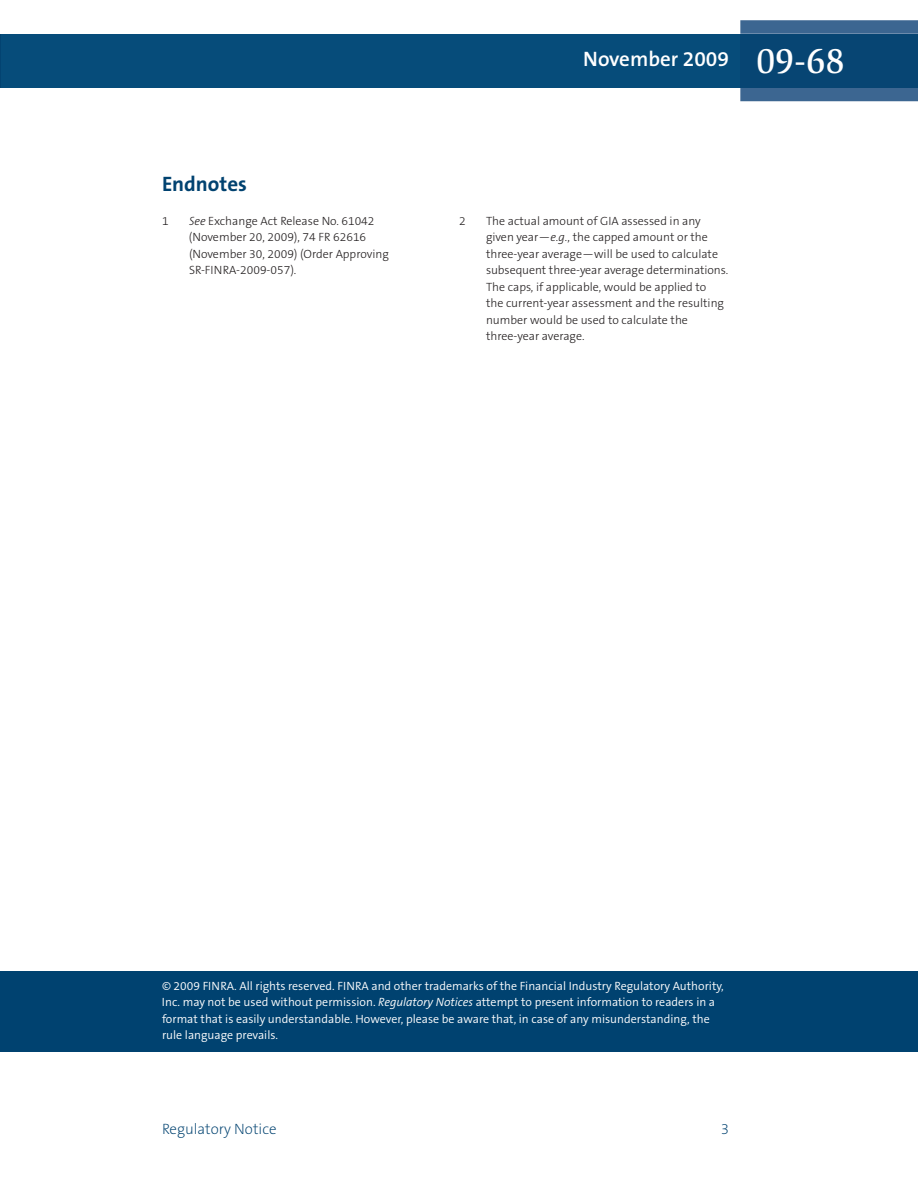
<style>
.page{position:relative;width:918px;height:1188px;background:#fff}
.page>*{position:absolute;margin:0;border:0;box-sizing:border-box;transform-origin:0 0}
.t1{font:500 36px "Slimbach LT";color:#fff}
.t2{font:600 21px "The Sans B6";color:#fff}
.t3{font:700 21px "The Sans B7";color:#004270}
.t4{font:200 15px "The Sans B2";color:#004270}
.t5{font:300 12px/16.5px "The Sans B3";color:#231f20}
.t6{font:300 12px/16.5px "The Sans B4";color:#fff}
.s1{font-style:italic}
</style>
<div class="page">
<div style="left:0;top:34px;width:740px;height:54px;background:#064c7a"></div>
<svg style="left:740px;top:20px;width:178px;height:81px;background:#3f6993"></svg>
<div style="left:740px;top:34px;width:178px;height:54px;background:#074573"></div>
<div style="left:0;top:971px;width:918px;height:81px;background:#004270"></div>
<hr style="left:0;top:34px;width:1px;height:54px;background:#034371">
<h2 class="t2" style="left:583px;top:48px;width:147px">November 2009</h2>
<h1 class="t1" style="left:756px;top:47px;width:90px">09-68</h1>
<h2 class="t3" style="left:162px;top:173px;width:86px">Endnotes</h2>
<p class="t5" style="left:162px;top:213px;width:8px">1</p>
<p class="t5" style="left:189px;top:213px;width:201px"><span class="s1">See</span> Exchange Act Release No. 61042 (November 20, 2009), 74 FR 62616 (November 30, 2009) (Order Approving<br>SR-FINRA-2009-057).</p>
<p class="t5" style="left:459px;top:213px;width:8px">2</p>
<p class="t5" style="left:486px;top:213px;width:244px">The actual amount of GIA assessed in any given year—<span class="s1">e.g.</span>, the capped amount or the three-year average—will be used to calculate subsequent three-year average determinations.<br>The caps, if applicable, would be applied to<br>the current-year assessment and the resulting number would be used to calculate the three-year average.</p>
<p class="t6" style="left:162px;top:978px;width:563px">© 2009 FINRA. All rights reserved. FINRA and other trademarks of the Financial Industry Regulatory Authority, Inc. may not be used without permission. <span class="s1">Regulatory Notices</span> attempt to present information to readers in a format that is easily understandable. However, please be aware that, in case of any misunderstanding, the rule language prevails.</p>
<p class="t4" style="left:162px;top:1121px;width:116px">Regulatory Notice</p>
<p class="t4" style="left:721px;top:1121px;width:10px">3</p>
</div>
